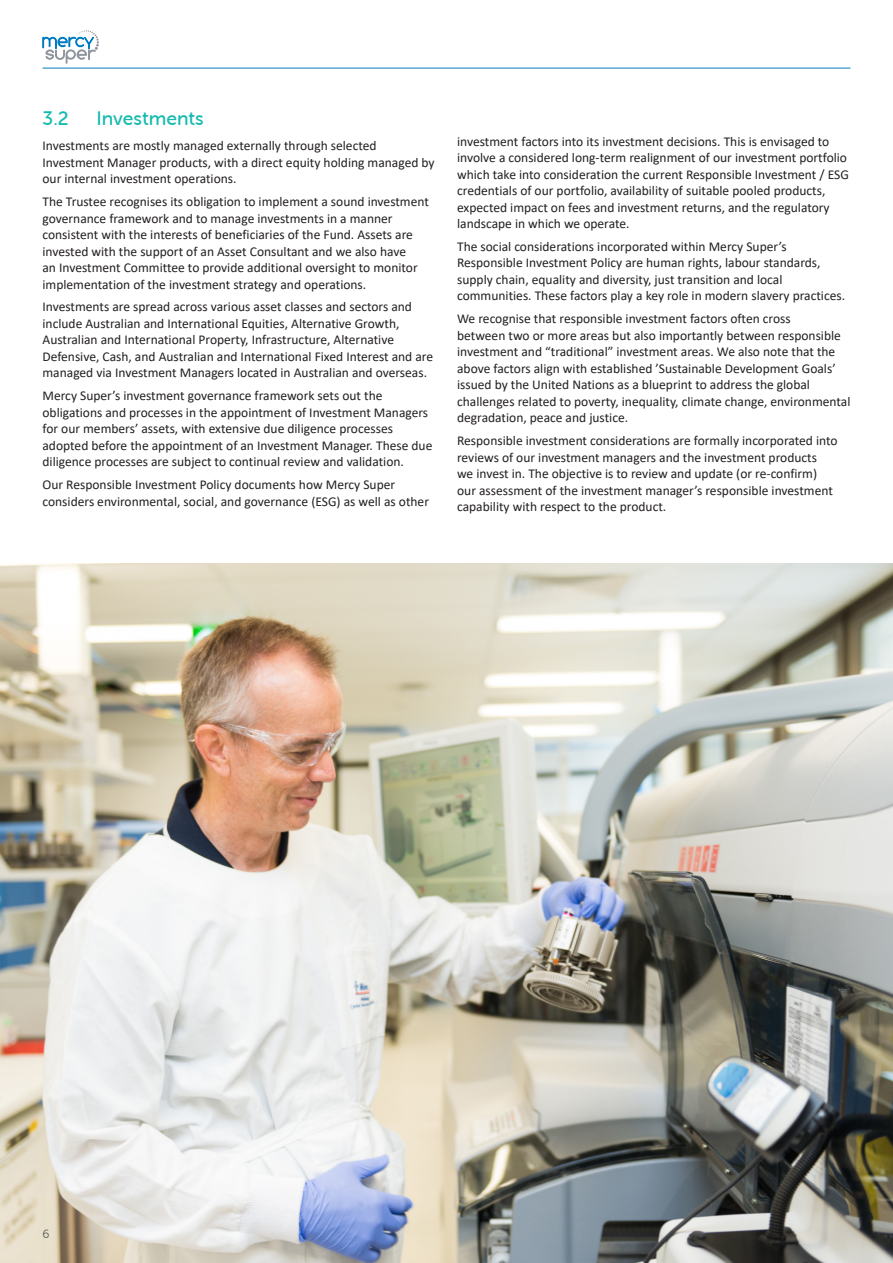
<style>
.page{position:relative;width:893px;height:1263px;background:#fff}
.page>*{position:absolute;margin:0;border:0;box-sizing:border-box;transform-origin:0 0}
.MS_-_Heading_B{font:19.5px "Museo Sans Rounded 500";color:#15baaf}
.MS_-_Body_Text{font:13.5px/16.5px "Calibri";color:#231f20}
.t1{font:12px "Museo Sans Rounded 300";color:#57585a}
</style>
<div class="page">
<img style="left:0;top:563px;width:893px;height:700px">
<hr style="left:43px;top:68px;width:807px;height:1px;background:#007bc3">
<svg style="left:42px;top:30px;width:57px;height:34px"></svg>
<p class="MS_-_Heading_B" style="left:43px;top:108px;width:28px">3.2</p>
<p class="MS_-_Heading_B" style="left:97px;top:108px;width:109px">Investments</p>
<p class="MS_-_Body_Text" style="left:43px;top:137px;width:394px">Investments are mostly managed externally through selected<br>Investment Manager products, with a direct equity holding managed by our internal investment operations.</p>
<p class="MS_-_Body_Text" style="left:43px;top:193px;width:388px">The Trustee recognises its obligation to implement a sound investment governance framework and to manage investments in a manner consistent with the interests of beneficiaries of the Fund. Assets are invested with the support of an Asset Consultant and we also have<br>an Investment Committee to provide additional oversight to monitor implementation of the investment strategy and operations.</p>
<p class="MS_-_Body_Text" style="left:43px;top:298px;width:392px">Investments are spread across various asset classes and sectors and include Australian and International Equities, Alternative Growth, Australian and International Property, Infrastructure, Alternative Defensive, Cash, and Australian and International Fixed Interest and are managed via Investment Managers located in Australian and overseas.</p>
<p class="MS_-_Body_Text" style="left:43px;top:387px;width:391px">Mercy Super’s investment governance framework sets out the obligations and processes in the appointment of Investment Managers for our members’ assets, with extensive due diligence processes adopted before the appointment of an Investment Manager. These due diligence processes are subject to continual review and validation.</p>
<p class="MS_-_Body_Text" style="left:43px;top:476px;width:388px">Our Responsible Investment Policy documents how Mercy Super considers environmental, social, and governance (ESG) as well as other</p>
<p class="MS_-_Body_Text" style="left:457px;top:132px;width:393px">investment factors into its investment decisions. This is envisaged to involve a considered long-term realignment of our investment portfolio which take into consideration the current Responsible Investment / ESG credentials of our portfolio, availability of suitable pooled products, expected impact on fees and investment returns, and the regulatory landscape in which we operate.</p>
<p class="MS_-_Body_Text" style="left:457px;top:238px;width:389px">The social considerations incorporated within Mercy Super’s Responsible Investment Policy are human rights, labour standards, supply chain, equality and diversity, just transition and local communities. These factors play a key role in modern slavery practices.</p>
<p class="MS_-_Body_Text" style="left:457px;top:310px;width:395px">We recognise that responsible investment factors often cross<br>between two or more areas but also importantly between responsible investment and “traditional” investment areas. We also note that the above factors align with established ’Sustainable Development Goals’ issued by the United Nations as a blueprint to address the global challenges related to poverty, inequality, climate change, environmental degradation, peace and justice.</p>
<p class="MS_-_Body_Text" style="left:457px;top:432px;width:382px">Responsible investment considerations are formally incorporated into reviews of our investment managers and the investment products<br>we invest in. The objective is to review and update (or re-confirm) our assessment of the investment manager’s responsible investment capability with respect to the product.</p>
<p class="t1" style="left:43px;top:1227px;width:9px">6</p>
</div>
